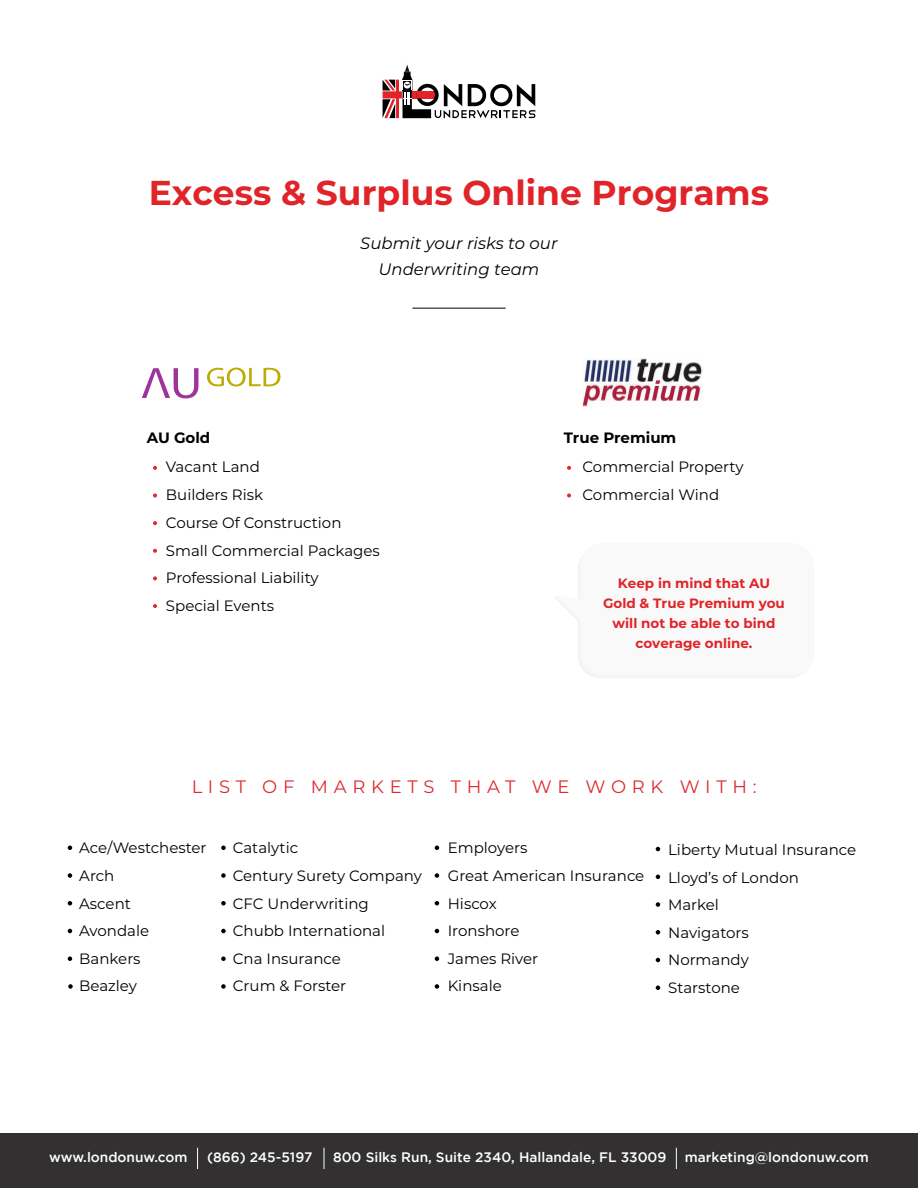
<style>
.page{position:relative;width:918px;height:1188px;background:#fff}
.page>*{position:absolute;margin:0;border:0;box-sizing:border-box;transform-origin:0 0}
.t1{font:700 34.5px "Montserrat";color:#e02429}
.t2{font:18px "Montserrat";letter-spacing:.32em;color:#df2b31}
.t3{font:italic 16.5px/25.8px "Montserrat";color:#000;text-align:center}
.t4{font:15px/27.6px "Montserrat";color:#000}
.t5{font:700 15px "Montserrat";color:#000}
.t6{font:500 13.65px "Gotham";color:#fff}
.t7{font:700 13.5px/19.8px "Montserrat";color:#e02429;text-align:center}
</style>
<div class="page">
<svg style="left:68px;top:846px;width:4px;height:4px"></svg>
<svg style="left:68px;top:873px;width:4px;height:5px"></svg>
<svg style="left:68px;top:901px;width:4px;height:5px"></svg>
<svg style="left:68px;top:929px;width:4px;height:4px"></svg>
<svg style="left:68px;top:956px;width:4px;height:5px"></svg>
<svg style="left:68px;top:984px;width:5px;height:5px"></svg>
<svg style="left:221px;top:846px;width:5px;height:4px"></svg>
<svg style="left:221px;top:873px;width:5px;height:5px"></svg>
<svg style="left:221px;top:901px;width:5px;height:5px"></svg>
<svg style="left:221px;top:929px;width:5px;height:4px"></svg>
<svg style="left:221px;top:956px;width:5px;height:5px"></svg>
<svg style="left:221px;top:984px;width:5px;height:5px"></svg>
<svg style="left:435px;top:846px;width:4px;height:4px"></svg>
<svg style="left:435px;top:873px;width:4px;height:5px"></svg>
<svg style="left:435px;top:901px;width:4px;height:5px"></svg>
<svg style="left:435px;top:929px;width:4px;height:4px"></svg>
<svg style="left:435px;top:956px;width:4px;height:5px"></svg>
<svg style="left:435px;top:984px;width:4px;height:5px"></svg>
<svg style="left:656px;top:847px;width:4px;height:4px"></svg>
<svg style="left:656px;top:875px;width:4px;height:4px"></svg>
<svg style="left:656px;top:902px;width:4px;height:5px"></svg>
<svg style="left:656px;top:930px;width:4px;height:5px"></svg>
<svg style="left:656px;top:958px;width:4px;height:4px"></svg>
<svg style="left:656px;top:986px;width:4px;height:4px"></svg>
<svg style="left:383px;top:63px;width:152px;height:55px"></svg>
<div style="left:578px;top:546px;width:234px;height:132px;background:#f4f4f4;border-radius:22px"></div>
<div style="left:580px;top:543px;width:234px;height:132px;background:#f9f9f9;border-radius:22px"></div>
<svg style="left:555px;top:596px;width:23px;height:25px"></svg>
<svg style="left:153px;top:466px;width:4px;height:4px"></svg>
<svg style="left:153px;top:493px;width:4px;height:5px"></svg>
<svg style="left:153px;top:521px;width:4px;height:4px"></svg>
<svg style="left:153px;top:549px;width:4px;height:4px"></svg>
<svg style="left:153px;top:576px;width:4px;height:4px"></svg>
<svg style="left:153px;top:604px;width:4px;height:4px"></svg>
<svg style="left:567px;top:466px;width:4px;height:4px"></svg>
<svg style="left:567px;top:493px;width:4px;height:5px"></svg>
<svg style="left:207px;top:367px;width:74px;height:19px"></svg>
<svg style="left:142px;top:368px;width:56px;height:30px"></svg>
<img style="left:582px;top:359px;width:121px;height:48px">
<div style="left:0;top:1134px;width:918px;height:54px;background:#323031"></div>
<svg style="left:197px;top:1148px;width:1px;height:21px"></svg>
<svg style="left:324px;top:1148px;width:1px;height:21px"></svg>
<svg style="left:676px;top:1148px;width:1px;height:21px"></svg>
<h1 class="t1" style="left:149px;top:168px;width:622px">Excess &amp; Surplus Online Programs</h1>
<p class="t3" style="left:360px;top:229px;width:199px">Submit your risks to our<br>Underwriting team</p>
<p class="t5" style="left:147px;top:427px;width:65px">AU Gold</p>
<p class="t5" style="left:564px;top:427px;width:114px">True Premium</p>
<p class="t4" style="left:166px;top:452px;width:216px">Vacant Land<br>Builders Risk<br>Course Of Construction<br>Small Commercial Packages<br>Professional Liability<br>Special Events</p>
<p class="t4" style="left:583px;top:453px;width:163px">Commercial Property<br>Commercial Wind</p>
<p class="t7" style="left:603px;top:573px;width:183px">Keep in mind that AU<br>Gold &amp; True Premium you will not be able to bind coverage online.</p>
<p class="t2" style="left:192px;top:774px;width:567px">LIST OF MARKETS THAT WE WORK WITH:</p>
<p class="t4" style="left:79px;top:834px;width:129px">Ace/Westchester<br>Arch<br>Ascent<br>Avondale<br>Bankers<br>Beazley</p>
<p class="t4" style="left:233px;top:834px;width:191px">Catalytic<br>Century Surety Company<br>CFC Underwriting<br>Chubb International<br>Cna Insurance<br>Crum &amp; Forster</p>
<p class="t4" style="left:448px;top:834px;width:198px">Employers<br>Great American Insurance<br>Hiscox<br>Ironshore<br>James River<br>Kinsale</p>
<p class="t4" style="left:668px;top:835px;width:190px">Liberty Mutual Insurance<br>Lloyd’s of London<br>Markel<br>Navigators<br>Normandy<br>Starstone</p>
<p class="t6" style="left:49px;top:1150px;width:140px">www.londonuw.com</p>
<p class="t6" style="left:207px;top:1150px;width:107px">(866) 245-5197</p>
<p class="t6" style="left:333px;top:1150px;width:335px">800 Silks Run, Suite 2340, Hallandale, FL 33009</p>
<p class="t6" style="left:685px;top:1150px;width:186px">marketing@londonuw.com</p>
</div>
